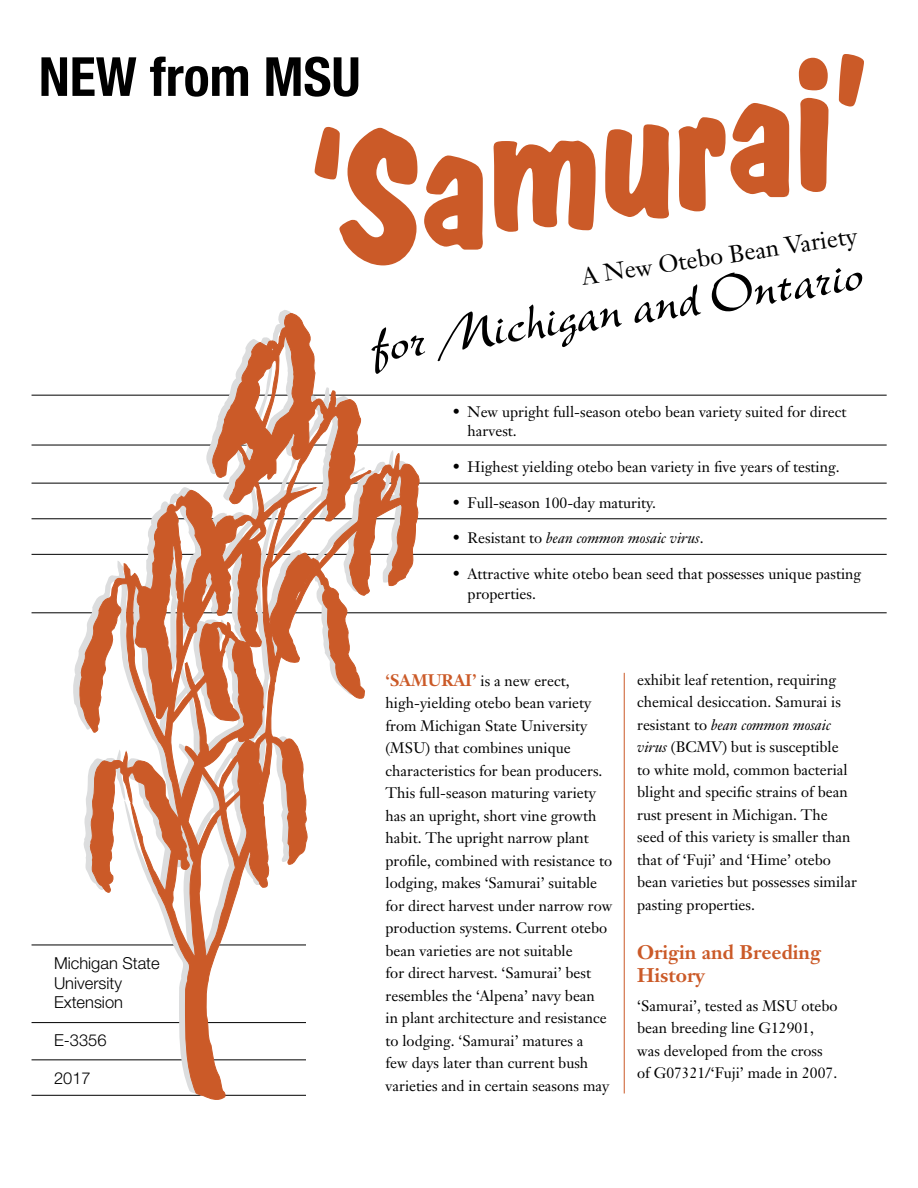
<style>
.page{position:relative;width:918px;height:1188px;background:#fff}
.page>*{position:absolute;margin:0;border:0;box-sizing:border-box;transform-origin:0 0}
.t1{font:54px "New Berolina";color:#000}
.t2{font:700 condensed 54px "Helvetica Neue";color:#000}
.t3{font:24px "Janson Text";color:#000}
.Subheads{font:700 19.5px/22.5px "Janson Text";color:#cb5a28}
.t4{font:300 16.5px "Helvetica Neue";color:#000}
.Body_copy{font:15px/22.5px "Janson Text";color:#000}
.t5{font:italic 15px "Janson Text";color:#000}
.s1{color:#fff}
.s2{font-style:normal}
.s3{font-weight:700;font-size:16.5px;color:#cb5a28}
.s4{font-style:italic}
</style>
<div class="page">
<hr style="left:32px;top:945px;width:274px;height:1px;background:#000">
<hr style="left:32px;top:1022px;width:274px;height:1px;background:#000">
<hr style="left:32px;top:1059px;width:274px;height:1px;background:#000">
<hr style="left:32px;top:1095px;width:274px;height:1px;background:#000">
<svg style="left:315px;top:127px;width:102px;height:138px"></svg>
<svg style="left:424px;top:156px;width:59px;height:94px"></svg>
<svg style="left:494px;top:141px;width:102px;height:91px"></svg>
<svg style="left:605px;top:124px;width:64px;height:95px"></svg>
<svg style="left:679px;top:103px;width:110px;height:108px"></svg>
<svg style="left:799px;top:58px;width:29px;height:134px;background:#d4774f"></svg>
<svg style="left:839px;top:54px;width:25px;height:53px"></svg>
<hr style="left:32px;top:395px;width:855px;height:1px;background:#000">
<hr style="left:32px;top:445px;width:855px;height:1px;background:#000">
<hr style="left:32px;top:483px;width:855px;height:1px;background:#000">
<hr style="left:32px;top:518px;width:855px;height:1px;background:#000">
<hr style="left:32px;top:554px;width:855px;height:1px;background:#000">
<hr style="left:32px;top:612px;width:855px;height:1px;background:#000">
<svg style="left:79px;top:313px;width:341px;height:787px"></svg>
<hr style="left:624px;top:673px;width:1px;height:421px;background:#cb5a28">
<p class="t2" style="left:39px;top:44px;width:349px">NEW from MSU<span class="s1">..</span></p>
<p class="t4" style="left:54px;top:953px;width:107px">Michigan State</p>
<p class="t4" style="left:54px;top:973px;width:70px">University</p>
<p class="t4" style="left:54px;top:992px;width:75px">Extension<span class="s1">.</span></p>
<p class="t4" style="left:54px;top:1030px;width:59px">E-3356<span class="s1">.</span></p>
<p class="t4" style="left:54px;top:1068px;width:43px">2017<span class="s1">.</span></p>
<p class="t3" style="left:580px;top:263px;width:284px;rotate:-9deg">A New Otebo Bean Variety<span class="s1">.</span></p>
<p class="t1" style="left:365px;top:313px;width:525px;rotate:-8deg">for Michigan and Ontario<span class="s1">..</span></p>
<p class="Body_copy" style="left:468px;top:402px;width:380px;line-height:19.5px;text-indent:-15px">• New upright full-season otebo bean variety suited for direct harvest.</p>
<p class="Body_copy" style="left:453px;top:455px;width:389px">• Highest yielding otebo bean variety in five years of testing.</p>
<p class="Body_copy" style="left:453px;top:491px;width:205px">• Full-season 100-day maturity.</p>
<p class="t5" style="left:453px;top:529px;width:253px"><span class="s2">• Resistant to</span> bean common mosaic virus<span class="s2">.</span></p>
<p class="Body_copy" style="left:468px;top:564px;width:395px;line-height:19.5px;text-indent:-15px">• Attractive white otebo bean seed that possesses unique pasting properties.</p>
<p class="Body_copy" style="left:386px;top:669px;width:228px"><span class="s3">‘SAMURAI’</span> is a new erect, high-yielding otebo bean variety from Michigan State University (MSU) that combines unique characteristics for bean producers.<br>This full-season maturing variety has an upright, short vine growth habit. The upright narrow plant profile, combined with resistance to lodging, makes ‘Samurai’ suitable for direct harvest under narrow row production systems. Current otebo bean varieties are not suitable<br>for direct harvest. ‘Samurai’ best resembles the ‘Alpena’ navy bean<br>in plant architecture and resistance to lodging. ‘Samurai’ matures a<br>few days later than current bush varieties and in certain seasons may</p>
<p class="Body_copy" style="left:637px;top:668px;width:221px">exhibit leaf retention, requiring chemical desiccation. Samurai is resistant to <span class="s4">bean common mosaic virus</span> (BCMV) but is susceptible<br>to white mold, common bacterial blight and specific strains of bean rust present in Michigan. The seed of this variety is smaller than that of ‘Fuji’ and ‘Hime’ otebo bean varieties but possesses similar pasting properties.</p>
<p class="Subheads" style="left:637px;top:941px;width:185px">Origin and Breeding<br>History<span class="s1">.</span></p>
<p class="Body_copy" style="left:637px;top:994px;width:202px">‘Samurai’, tested as MSU otebo bean breeding line G12901, was developed from the cross of G07321/‘Fuji’ made in 2007.</p>
</div>
